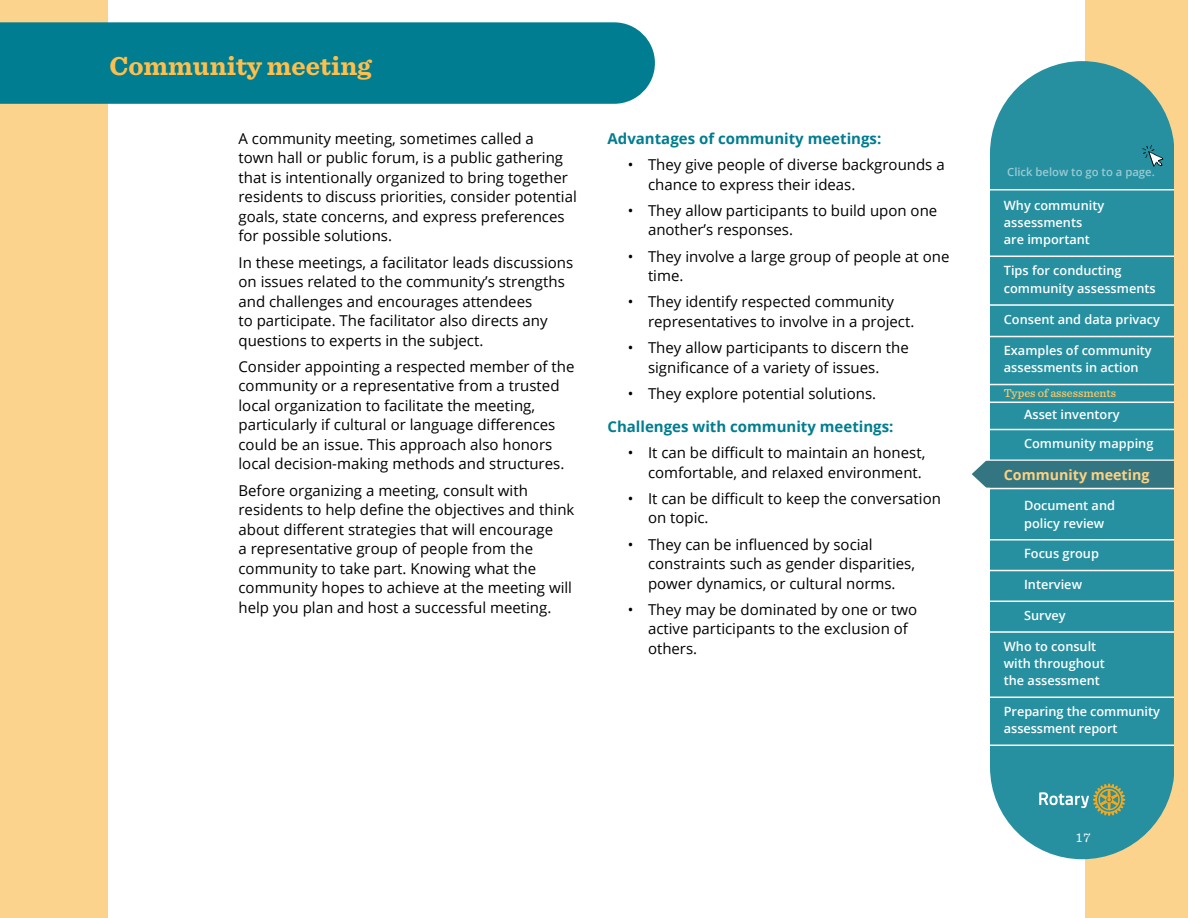
<style>
.page{position:relative;width:1188px;height:918px;background:#fff}
.page>*{position:absolute;margin:0;border:0;box-sizing:border-box;transform-origin:0 0}
.t1{font:700 27px "Sentinel";color:#ffbf4d}
.t2{font:15px/19.5px "Open Sans";color:#000}
.t3{font:700 15px "Open Sans";color:#007d90}
.t4{font:700 14.25px "Open Sans";color:#ffd180}
.t5{font:13.5px "Sentinel";color:#fff}
.t6{font:600 12.75px/17.2px "Open Sans";color:#fff}
.t7{font:500 12px "Sentinel";color:#ffc866}
.t8{font:600 11.25px "Open Sans";color:#99cbd3}
</style>
<div class="page">
<div style="left:1085px;top:0;width:103px;height:918px;background:#fbd38d"></div>
<div style="left:990px;top:61px;width:184px;height:798px;background:#2690a1;border-radius:92px"></div>
<hr style="left:977px;top:256px;width:211px;height:1px;background:#fff">
<hr style="left:977px;top:304px;width:211px;height:2px;background:#fff">
<hr style="left:977px;top:336px;width:211px;height:1px;background:#fff">
<hr style="left:977px;top:384px;width:211px;height:1px;background:#fff">
<hr style="left:977px;top:402px;width:203px;height:1px;background:#fff">
<hr style="left:977px;top:429px;width:211px;height:1px;background:#fff">
<hr style="left:977px;top:460px;width:211px;height:1px;background:#fff">
<div style="left:957px;top:461px;width:230px;height:27px;background:#337681"></div>
<hr style="left:977px;top:488px;width:211px;height:1px;background:#fff">
<hr style="left:977px;top:539px;width:211px;height:2px;background:#fff">
<hr style="left:977px;top:570px;width:211px;height:1px;background:#fff">
<hr style="left:977px;top:601px;width:211px;height:1px;background:#fff">
<hr style="left:977px;top:631px;width:211px;height:2px;background:#fff">
<hr style="left:977px;top:697px;width:211px;height:1px;background:#fff">
<hr style="left:977px;top:745px;width:211px;height:1px;background:#fff">
<hr style="left:981px;top:189px;width:197px;height:1px;background:#fff">
<div style="left:1174px;top:0;width:14px;height:918px;background:#fbd38d"></div>
<svg style="left:1142px;top:145px;width:21px;height:22px"></svg>
<div style="left:0;top:0;width:107px;height:918px;background:#fbd38d"></div>
<svg style="left:957px;top:460px;width:30px;height:28px"></svg>
<svg style="left:1039px;top:784px;width:86px;height:32px"></svg>
<div style="left:0;top:22px;width:655px;height:82px;background:#007d90"></div>
<h1 class="t1" style="left:110px;top:45px;width:264px">Community meeting</h1>
<p class="t2" style="left:238px;top:128px;width:340px">A community meeting, sometimes called a<br>town hall or public forum, is a public gathering that is intentionally organized to bring together residents to discuss priorities, consider potential goals, state concerns, and express preferences for possible solutions.</p>
<p class="t2" style="left:238px;top:252px;width:336px">In these meetings, a facilitator leads discussions on issues related to the community’s strengths and challenges and encourages attendees<br>to participate. The facilitator also directs any questions to experts in the subject.</p>
<p class="t2" style="left:238px;top:356px;width:337px">Consider appointing a respected member of the community or a representative from a trusted local organization to facilitate the meeting, particularly if cultural or language differences could be an issue. This approach also honors local decision-making methods and structures.</p>
<p class="t2" style="left:238px;top:480px;width:337px">Before organizing a meeting, consult with residents to help define the objectives and think about different strategies that will encourage<br>a representative group of people from the community to take part. Knowing what the community hopes to achieve at the meeting will help you plan and host a successful meeting.</p>
<p class="t3" style="left:608px;top:128px;width:275px">Advantages of community meetings:</p>
<p class="t2" style="left:648px;top:154px;width:298px;text-indent:-20px">• They give people of diverse backgrounds a chance to express their ideas.</p>
<p class="t2" style="left:648px;top:200px;width:291px;text-indent:-20px">• They allow participants to build upon one another’s responses.</p>
<p class="t2" style="left:648px;top:246px;width:303px;text-indent:-20px">• They involve a large group of people at one time.</p>
<p class="t2" style="left:648px;top:292px;width:268px;text-indent:-20px">• They identify respected community representatives to involve in a project.</p>
<p class="t2" style="left:648px;top:337px;width:262px;text-indent:-20px">• They allow participants to discern the significance of a variety of issues.</p>
<p class="t2" style="left:628px;top:383px;width:250px">• They explore potential solutions.</p>
<p class="t3" style="left:608px;top:416px;width:288px">Challenges with community meetings:</p>
<p class="t2" style="left:628px;top:442px;width:299px;text-align:right">• It can be difficult to maintain an honest, comfortable, and relaxed environment.</p>
<p class="t2" style="left:648px;top:488px;width:294px;text-indent:-20px">• It can be difficult to keep the conversation on topic.</p>
<p class="t2" style="left:648px;top:534px;width:269px;text-indent:-20px">• They can be influenced by social constraints such as gender disparities, power dynamics, or cultural norms.</p>
<p class="t2" style="left:648px;top:599px;width:271px;text-indent:-20px">• They may be dominated by one or two active participants to the exclusion of others.</p>
<p class="t8" style="left:1007px;top:164px;width:149px">Click below to go to a page.</p>
<p class="t6" style="left:1004px;top:196px;width:102px">Why community assessments are important</p>
<p class="t6" style="left:1004px;top:261px;width:153px;line-height:18px">Tips for conducting community assessments</p>
<p class="t6" style="left:1004px;top:311px;width:158px">Consent and data privacy</p>
<p class="t6" style="left:1004px;top:342px;width:149px">Examples of community assessments in action</p>
<p class="t7" style="left:1004px;top:384px;width:114px">Types of assessments</p>
<p class="t6" style="left:1024px;top:405px;width:97px">Asset inventory</p>
<p class="t6" style="left:1024px;top:435px;width:131px">Community mapping</p>
<p class="t4" style="left:1004px;top:464px;width:147px">Community meeting</p>
<p class="t6" style="left:1024px;top:497px;width:92px">Document and policy review</p>
<p class="t6" style="left:1024px;top:545px;width:76px">Focus group</p>
<p class="t6" style="left:1024px;top:576px;width:59px">Interview</p>
<p class="t6" style="left:1024px;top:606px;width:43px">Survey</p>
<p class="t6" style="left:1004px;top:637px;width:102px">Who to consult with throughout the assessment</p>
<p class="t6" style="left:1004px;top:702px;width:158px">Preparing the community assessment report</p>
<p class="t5" style="left:1076px;top:827px;width:16px">17</p>
</div>
